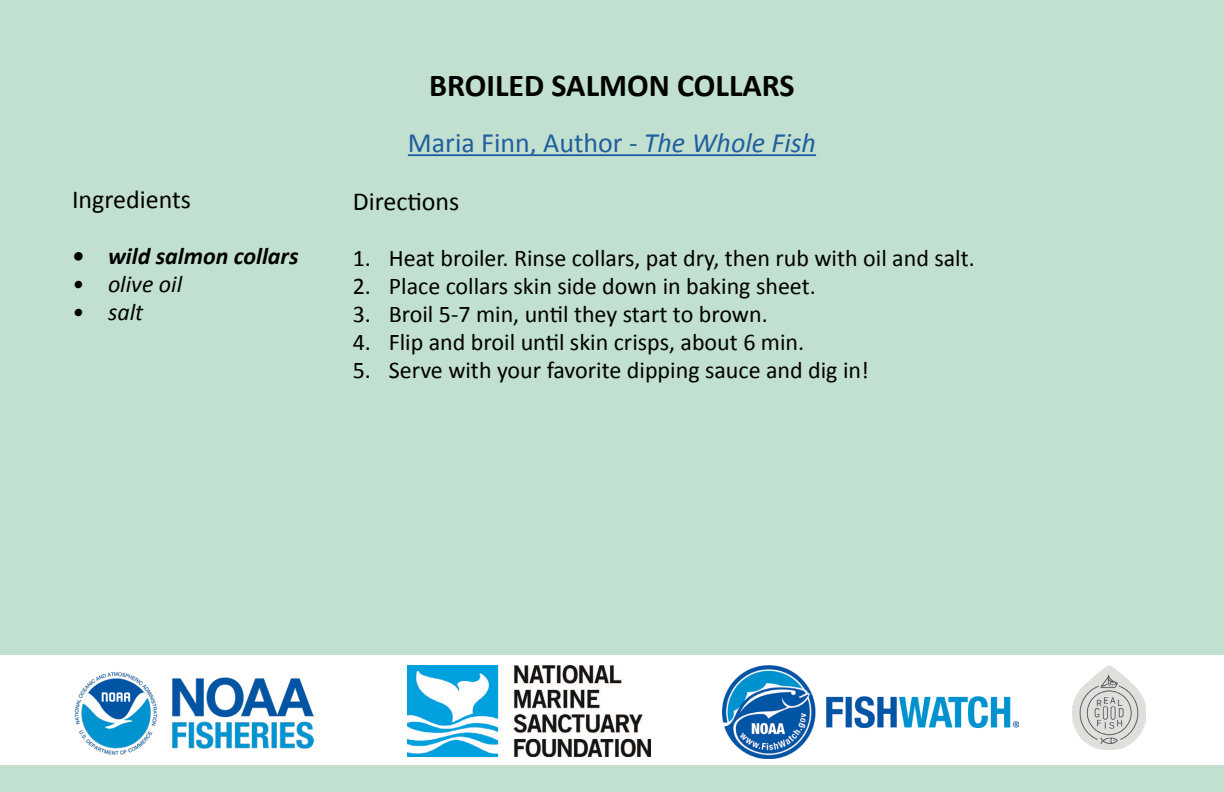
<style>
.page{position:relative;width:1224px;height:792px;background:#c1e0d0}
.page>*{position:absolute;margin:0;border:0;box-sizing:border-box;transform-origin:0 0}
.t1{font:700 32px "Calibri";color:#000}
.t2{font:28px "Calibri";color:#215e9e}
.t3{font:26px "Calibri";color:#000}
.t4{font:24px "Calibri";color:#000}
.t5{font:italic 700 24px "Calibri";color:#000}
.t6{font:italic 24px "Calibri";color:#000}
.s1{font-style:italic}
</style>
<div class="page">
<hr style="left:408px;top:154px;width:408px;height:2px;background:#215e9e">
<div style="left:0;top:655px;width:1224px;height:110px;background:#fff"></div>
<img style="left:75px;top:672px;width:239px;height:83px">
<img style="left:723px;top:666px;width:295px;height:93px">
<img style="left:408px;top:666px;width:243px;height:90px">
<img style="left:1073px;top:666px;width:72px;height:83px">
<p class="t3" style="left:72px;top:183px;width:120px">Ingredients</p>
<p class="t5" style="left:72px;top:241px;width:228px">• wild salmon collars</p>
<p class="t6" style="left:72px;top:268px;width:112px">• olive oil</p>
<p class="t6" style="left:72px;top:296px;width:73px">• salt</p>
<h1 class="t1" style="left:429px;top:65px;width:367px">BROILED SALMON COLLARS</h1>
<p class="t2" style="left:408px;top:125px;width:410px">Maria Finn, Author - <span class="s1">The Whole Fish</span></p>
<p class="t3" style="left:353px;top:185px;width:108px">Directions</p>
<p class="t4" style="left:353px;top:243px;width:624px">1. Heat broiler. Rinse collars, pat dry, then rub with oil and salt.</p>
<p class="t4" style="left:353px;top:271px;width:465px">2. Place collars skin side down in baking sheet.</p>
<p class="t4" style="left:353px;top:299px;width:417px">3. Broil 5-7 min, until they start to brown.</p>
<p class="t4" style="left:353px;top:327px;width:453px">4. Flip and broil until skin crisps, about 6 min.</p>
<p class="t4" style="left:353px;top:355px;width:518px">5. Serve with your favorite dipping sauce and dig in!</p>
</div>
